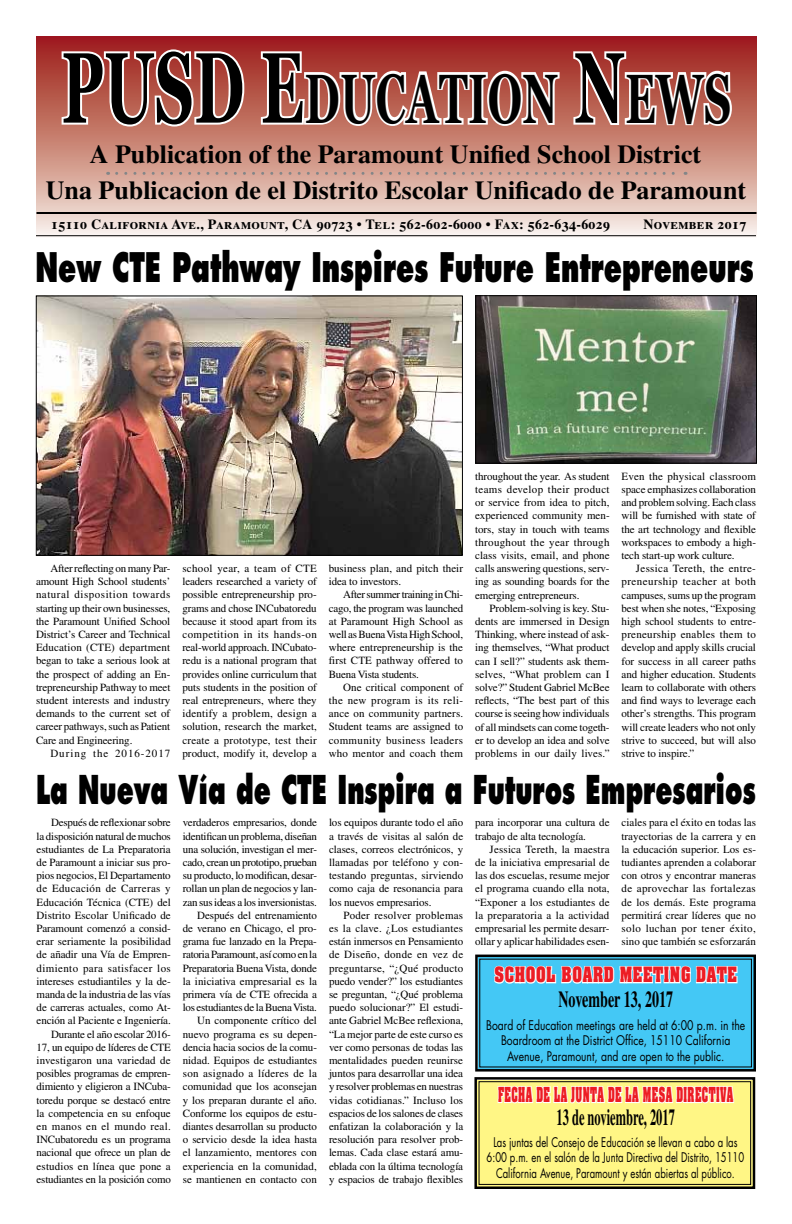
<style>
.page{position:relative;width:792px;height:1224px;background:#fff}
.page>*{position:absolute;margin:0;border:0;box-sizing:border-box;transform-origin:0 0}
.t1{font:700 70px "Georgia";letter-spacing:.015em;color:#000;scale:.6 1}
.t2{font:800 39.6px "Futura Std";color:#000;scale:.66 1}
.t3{font:800 38.6px "Futura Std";color:#000;scale:.64 1}
.t4{font:700 26px/36.2px "Times LT Std";color:#000;text-align:center}
.t5{font:700 23px "Times LT Std";color:#000;scale:.54 1}
.t6{font:700 23px "Times LT Std";color:#000;scale:.61 1}
.t7{font:700 18px "Aachen Std";letter-spacing:.05em;color:#ed1d24;scale:.74 1}
.t8{font:700 17.6px "Aachen Std";letter-spacing:.05em;color:#ed1d24;scale:.52 1}
.t9{font:700 14px "Times LT Std";letter-spacing:.02em;color:#000}
.t10{font:13px/15.6px "Futura Std";color:#000;text-align:center;scale:.73 1}
.t11{font:13px/15.6px "Futura Std";color:#000;text-align:center;scale:.8 1}
.t12{font:11px/13.2px "Times LT Std";letter-spacing:-.01em;color:#000;text-align:justify}
.t13{font:11px "Times LT Std";letter-spacing:.085em;color:#000}
.s1{font-size:100px}
</style>
<div class="page">
<svg style="left:36px;top:36px;width:720px;height:201px"></svg>
<hr style="left:36px;top:212px;width:720px;height:2px;background:#000">
<svg style="left:60px;top:47px;width:187px;height:82px"></svg>
<svg style="left:259px;top:49px;width:303px;height:80px"></svg>
<svg style="left:571px;top:49px;width:164px;height:82px"></svg>
<svg style="left:117px;top:172px;width:569px;height:3px"></svg>
<hr style="left:36px;top:235px;width:720px;height:1px;background:#000">
<svg style="left:474px;top:954px;width:282px;height:235px"></svg>
<img style="left:38px;top:297px;width:423px;height:257px">
<div style="left:36px;top:295px;width:427px;height:261px;border:1px solid #000"></div>
<img style="left:477px;top:297px;width:278px;height:165px">
<div style="left:475px;top:295px;width:282px;height:169px;border:1px solid #000"></div>
<h1 class="t1" style="left:62px;top:53px;width:1113px"><span class="s1">PUSD E</span>DUCATION <span class="s1">N</span>EWS</h1>
<h3 class="t4" style="left:46px;top:135px;width:702px">A Publication of the Paramount Unified School District<br>Una Publicacion de el Distrito Escolar Unificado de Paramount</h3>
<p class="t9" style="left:51px;top:215px;width:561px">15110 California Ave., Paramount, CA 90723 • Tel: 562-602-6000 • Fax: 562-634-6029</p>
<p class="t9" style="left:643px;top:216px;width:105px">November 2017</p>
<h2 class="t2" style="left:36px;top:242px;width:1090px">New CTE Pathway Inspires Future Entrepreneurs</h2>
<p class="t12" style="left:36px;top:562px;width:136px;text-indent:14px">After reflecting on many Par&shy;amount High School students’ natural disposition towards starting up their own businesses, the Paramount Unified School District’s Career and Technical Education (CTE) department began to take a serious look at the prospect of adding an En&shy;trepreneurship Pathway to meet student interests and industry demands to the current set of career pathways, such as Patient Care and Engineering.</p>
<p class="t13" style="left:50px;top:747px;width:121px">During the 2016-2017</p>
<p class="t12" style="left:182px;top:562px;width:136px">school year, a team of CTE leaders researched a variety of possible entrepreneurship pro&shy;grams and chose INCubatoredu because it stood apart from its competition in its hands-on real-world approach. INCubato&shy;redu is a national program that provides online curriculum that puts students in the position of real entrepreneurs, where they identify a problem, design a solution, research the market, create a prototype, test their product, modify it, develop a</p>
<p class="t12" style="left:329px;top:562px;width:136px">business plan, and pitch their idea to investors.</p>
<p class="t12" style="left:329px;top:588px;width:136px;text-indent:14px">After summer training in Chi&shy;cago, the program was launched at Paramount High School as well as Buena Vista High School, where entrepreneurship is the first CTE pathway offered to Buena Vista students.</p>
<p class="t12" style="left:329px;top:680px;width:136px;text-indent:14px">One critical component of the new program is its reli&shy;ance on community partners.<br>Student teams are assigned to community business leaders who mentor and coach them</p>
<p class="t12" style="left:475px;top:469px;width:136px">throughout the year. As student teams develop their product or service from idea to pitch, experienced community men&shy;tors, stay in touch with teams throughout the year through class visits, email, and phone calls answering questions, serv&shy;ing as sounding boards for the emerging entrepreneurs.</p>
<p class="t12" style="left:475px;top:601px;width:136px;text-indent:14px">Problem-solving is key. Stu&shy;dents are immersed in Design Thinking, where instead of ask&shy;ing themselves, “What product can I sell?” students ask them&shy;selves, “What problem can I solve?” Student Gabriel McBee reflects, “The best part of this course is seeing how individuals of all mindsets can come togeth&shy;er to develop an idea and solve problems in our daily lives.”</p>
<p class="t12" style="left:622px;top:469px;width:136px">Even the physical classroom space emphasizes collaboration and problem solving. Each class will be furnished with state of the art technology and flexible workspaces to embody a high&shy;tech start-up work culture.</p>
<p class="t12" style="left:622px;top:562px;width:136px;text-indent:14px">Jessica Tereth, the entre&shy;preneurship teacher at both campuses, sums up the program best when she notes, “Exposing high school students to entre&shy;preneurship enables them to develop and apply skills crucial for success in all career paths and higher education. Students learn to collaborate with others and find ways to leverage each other’s strengths. This program will create leaders who not only strive to succeed, but will also strive to inspire.”</p>
<h3 class="t3" style="left:36px;top:765px;width:1126px">La Nueva Vía de CTE Inspira a Futuros Empresarios</h3>
<p class="t12" style="left:37px;top:816px;width:136px;text-align:right">Después de reflexionar sobre<br>la disposición natural de muchos estudiantes de La Preparatoria de Paramount a iniciar sus pro&shy;pios negocios, El Departamento de Educación de Carreras y<br>Educación Técnica (CTE) del<br>Distrito Escolar Unificado de<br>Paramount comenzó a consid&shy;erar seriamente la posibilidad de añadir una Vía de Empren&shy;dimiento para satisfacer los intereses estudiantiles y la de&shy;manda de la industria de las vías de carreras actuales, como At&shy;ención al Paciente e Ingeniería.<br>Durante el año escolar 2016-<br>17, un equipo de líderes de CTE investigaron una variedad de posibles programas de empren&shy;dimiento y eligieron a INCuba&shy;toredu porque se destacó entre la competencia en su enfoque en manos en el mundo real.<br>INCubatoredu es un programa nacional que ofrece un plan de estudios en línea que pone a estudiantes en la posición como</p>
<p class="t12" style="left:183px;top:816px;width:136px;text-align:right">verdaderos empresarios, donde identifican un problema, diseñan una solución, investigan el mer&shy;cado, crean un prototipo, prueban su producto, lo modifican, desar&shy;rollan un plan de negocios y lan&shy;zan sus ideas a los inversionistas.<br>Después del entrenamiento<br>de verano en Chicago, el pro&shy;grama fue lanzado en la Prepa&shy;ratoria Paramount, así como en la<br>Preparatoria Buena Vista, donde la iniciativa empresarial es la primera vía de CTE ofrecida a los estudiantes de la Buena Vista.<br>Un componente crítico del nuevo programa es su depen&shy;dencia hacia socios de la comu&shy;nidad. Equipos de estudiantes son asignado a líderes de la comunidad que los aconsejan y los preparan durante el año.<br>Conforme los equipos de estu&shy;diantes desarrollan su producto o servicio desde la idea hasta el lanzamiento, mentores con experiencia en la comunidad, se mantienen en contacto con</p>
<p class="t12" style="left:329px;top:816px;width:136px">los equipos durante todo el año a través de visitas al salón de clases, correos electrónicos, y llamadas por teléfono y con&shy;testando preguntas, sirviendo como caja de resonancia para los nuevos empresarios.</p>
<p class="t12" style="left:329px;top:909px;width:136px;text-indent:14px">Poder resolver problemas es la clave. ¿Los estudiantes están inmersos en Pensamiento de Diseño, donde en vez de preguntarse, “¿Qué producto puedo vender?” los estudiantes se preguntan, “¿Qué problema puedo solucionar?” El estudi&shy;ante Gabriel McBee reflexiona, “La mejor parte de este curso es ver como personas de todas las mentalidades pueden reunirse juntos para desarrollar una idea y resolver problemas en nuestras vidas cotidianas.” Incluso los espacios de los salones de clases enfatizan la colaboración y la resolución para resolver prob&shy;lemas. Cada clase estará amu&shy;eblada con la última tecnología y espacios de trabajo flexibles</p>
<p class="t12" style="left:475px;top:816px;width:136px">para incorporar una cultura de trabajo de alta tecnología.</p>
<p class="t12" style="left:475px;top:843px;width:136px;text-indent:14px">Jessica Tereth, la maestra de la iniciativa empresarial de las dos escuelas, resume mejor el programa cuando ella nota, “Exponer a los estudiantes de la preparatoria a la actividad empresarial les permite desarr&shy;ollar y aplicar habilidades esen-</p>
<p class="t12" style="left:622px;top:816px;width:136px">ciales para el éxito en todas las trayectorias de la carrera y en la educación superior. Los es&shy;tudiantes aprenden a colaborar con otros y encontrar maneras de aprovechar las fortalezas de los demás. Este programa permitirá crear líderes que no solo luchan por tener éxito, sino que también se esforzarán</p>
<h3 class="t7" style="left:495px;top:962px;width:329px">SCHOOL BOARD MEETING DATE</h3>
<h3 class="t6" style="left:558px;top:985px;width:189px">November 13, 2017</h3>
<p class="t11" style="left:486px;top:1017px;width:325px">Board of Education meetings are held at 6:00 p.m. in the<br>Boardroom at the District Office, 15110 California<br>Avenue, Paramount, and are open to the public.</p>
<h3 class="t8" style="left:498px;top:1082px;width:454px">FECHA DE LA JUNTA DE LA MESA DIRECTIVA</h3>
<h3 class="t5" style="left:557px;top:1103px;width:221px">13 de noviembre, 2017</h3>
<p class="t10" style="left:487px;top:1134px;width:355px">Las juntas del Consejo de Educación se llevan a cabo a las<br>6:00 p.m. en el salón de la Junta Directiva del Distrito, 15110<br>California Avenue, Paramount y están abiertas al público.</p>
</div>
